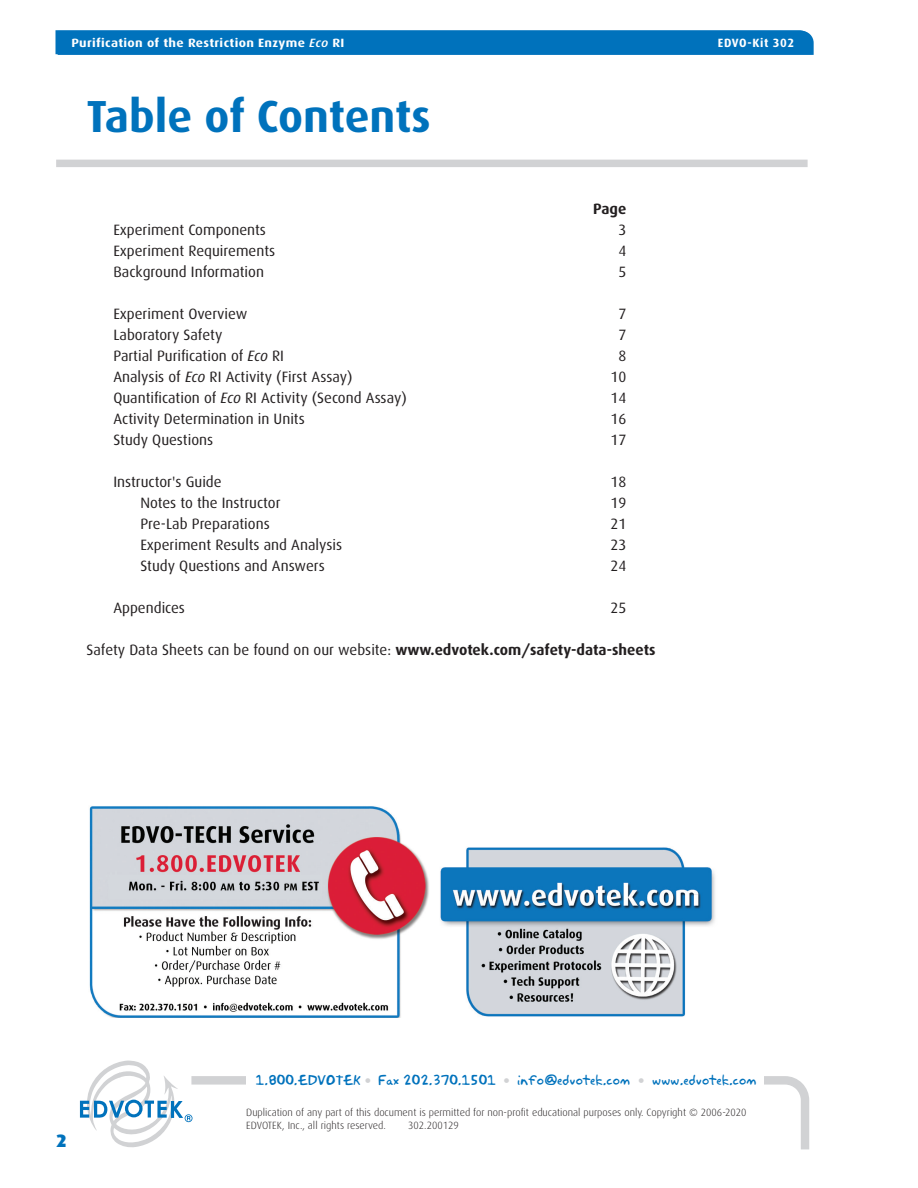
<style>
.page{position:relative;width:918px;height:1188px;background:#fff}
.page>*{position:absolute;margin:0;border:0;box-sizing:border-box;transform-origin:0 0}
.t1{font:700 45px "Dax";letter-spacing:-.005em;color:#0072bc}
.t2{font:900 18px "Dax";color:#0072bc}
.t3{font:15px "Dax";color:#231f20}
.t4{font:700 15px "Dax";color:#231f20}
.t5{font:12.75px "Akbar Plain";color:#0072bc}
.t6{font:700 12px "Dax";letter-spacing:.025em;color:#fff;scale:1.1 1}
.t7{font:700 12px "Dax";letter-spacing:.05em;color:#fff}
.t8{font:300 10.5px/12.6px "Dax";color:#231f20}
.s1{font-weight:500;font-style:italic}
.s2{font-style:italic}
.s3{font-weight:700}
.s4{font-family:"Frutiger";font-weight:900;color:#d1d2d4}
</style>
<div class="page">
<div style="left:56px;top:160px;width:752px;height:7px;background:#d1d2d4"></div>
<svg style="left:193px;top:1076px;width:616px;height:73px"></svg>
<div style="left:246px;top:1068px;width:517px;height:25px;background:#fff"></div>
<svg style="left:80px;top:1061px;width:113px;height:87px"></svg>
<svg style="left:56px;top:30px;width:758px;height:25px;background:#0373bc"></svg>
<img style="left:89px;top:806px;width:340px;height:212px">
<img style="left:440px;top:847px;width:275px;height:170px">
<p class="t6" style="left:71px;top:36px;width:250px">Purification of the Restriction Enzyme <span class="s1">Eco</span> RI</p>
<p class="t7" style="left:718px;top:36px;width:78px">EDVO-Kit 302</p>
<p class="t7" style="left:720px;top:37px;width:78px">EDVO-Kit 302</p>
<h1 class="t1" style="left:86px;top:91px;width:346px">Table of Contents</h1>
<p class="t4" style="left:593px;top:200px;width:35px">Page</p>
<p class="t3" style="left:113px;top:222px;width:154px">Experiment Components</p>
<p class="t3" style="left:618px;top:222px;width:9px">3</p>
<p class="t3" style="left:113px;top:243px;width:163px">Experiment Requirements</p>
<p class="t3" style="left:618px;top:243px;width:9px">4</p>
<p class="t3" style="left:113px;top:264px;width:152px">Background Information</p>
<p class="t3" style="left:618px;top:264px;width:9px">5</p>
<p class="t3" style="left:113px;top:306px;width:136px">Experiment Overview</p>
<p class="t3" style="left:618px;top:306px;width:9px">7</p>
<p class="t3" style="left:113px;top:327px;width:110px">Laboratory Safety</p>
<p class="t3" style="left:618px;top:327px;width:9px">7</p>
<p class="t3" style="left:113px;top:348px;width:172px">Partial Purification of <span class="s2">Eco</span> RI</p>
<p class="t3" style="left:618px;top:348px;width:9px">8</p>
<p class="t3" style="left:113px;top:369px;width:241px">Analysis of <span class="s2">Eco</span> RI Activity (First Assay)</p>
<p class="t3" style="left:611px;top:369px;width:17px">10</p>
<p class="t3" style="left:113px;top:390px;width:295px">Quantification of <span class="s2">Eco</span> RI Activity (Second Assay)</p>
<p class="t3" style="left:611px;top:390px;width:17px">14</p>
<p class="t3" style="left:113px;top:411px;width:193px">Activity Determination in Units</p>
<p class="t3" style="left:611px;top:411px;width:17px">16</p>
<p class="t3" style="left:113px;top:432px;width:101px">Study Questions</p>
<p class="t3" style="left:611px;top:432px;width:17px">17</p>
<p class="t3" style="left:113px;top:474px;width:110px">Instructor's Guide</p>
<p class="t3" style="left:611px;top:474px;width:17px">18</p>
<p class="t3" style="left:140px;top:495px;width:142px">Notes to the Instructor</p>
<p class="t3" style="left:611px;top:495px;width:17px">19</p>
<p class="t3" style="left:140px;top:516px;width:131px">Pre-Lab Preparations</p>
<p class="t3" style="left:611px;top:516px;width:17px">21</p>
<p class="t3" style="left:140px;top:537px;width:203px">Experiment Results and Analysis</p>
<p class="t3" style="left:611px;top:537px;width:17px">23</p>
<p class="t3" style="left:140px;top:558px;width:186px">Study Questions and Answers</p>
<p class="t3" style="left:611px;top:558px;width:17px">24</p>
<p class="t3" style="left:113px;top:600px;width:73px">Appendices</p>
<p class="t3" style="left:611px;top:600px;width:17px">25</p>
<p class="t3" style="left:86px;top:642px;width:571px">Safety Data Sheets can be found on our website: <span class="s3">www.edvotek.com/safety-data-sheets</span></p>
<p class="t5" style="left:256px;top:1070px;width:502px">1.800.EDVOTEK <span class="s4">•</span> Fax 202.370.1501 <span class="s4">•</span> info@edvotek.com <span class="s4">•</span> www.edvotek.com</p>
<p class="t2" style="left:56px;top:1130px;width:12px">2</p>
<p class="t8" style="left:246px;top:1106px;width:502px">Duplication of any part of this document is permitted for non-profit educational purposes only. Copyright © 2006-2020<br>EDVOTEK, Inc., all rights reserved.</p>
<p class="t8" style="left:408px;top:1119px;width:52px">302.200129</p>
</div>
